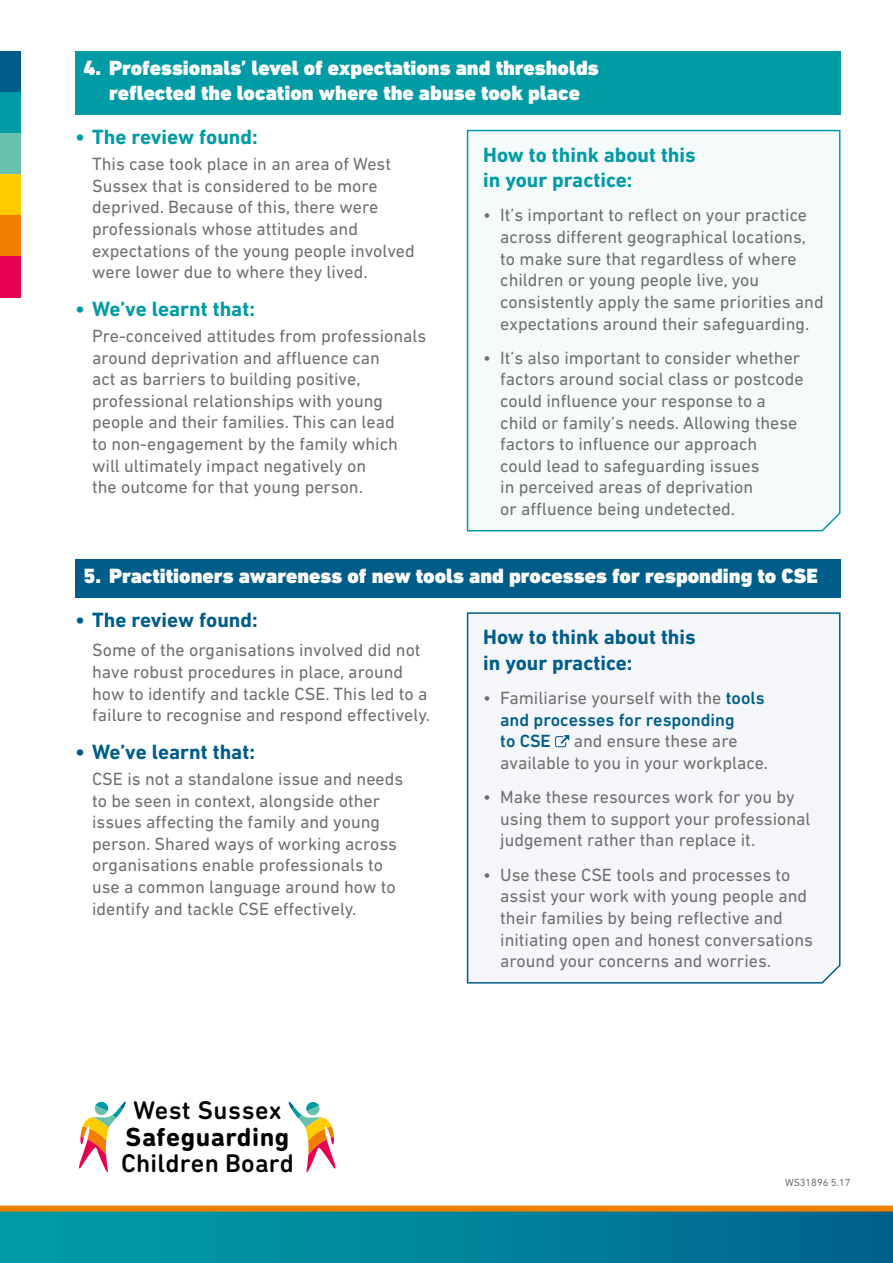
<style>
.page{position:relative;width:893px;height:1263px;background:#fff}
.page>*{position:absolute;margin:0;border:0;box-sizing:border-box;transform-origin:0 0}
.t1{font:700 26.55px "DIN Next Rounded LT Pro";letter-spacing:.02em;color:#010202}
.t2{font:500 25.95px "DIN Next Rounded LT Pro";letter-spacing:.02em;color:#010202}
.t3{font:900 21px/25.2px "DIN Next LT Pro";color:#fff;text-align:center}
.t4{font:700 21px/25.2px "DIN Next LT Pro";color:#009ba4}
.t5{font:700 21px/25.2px "DIN Next LT Pro";color:#005d8a}
.t6{font:18px/21.6px "DIN Next LT Pro";color:#706f6f}
.t7{font:500 18px/21.6px "DIN Next LT Pro";color:#005d8a}
.t8{font:10.5px "DIN Next LT Pro";color:#706f6f}
.s1{font-weight:400;color:#706f6f}
</style>
<div class="page">
<div style="left:0;top:51px;width:20px;height:41px;background:#005d8a"></div>
<div style="left:0;top:92px;width:20px;height:41px;background:#009ba4"></div>
<div style="left:0;top:133px;width:20px;height:41px;background:#69c0ac"></div>
<div style="left:0;top:174px;width:20px;height:41px;background:#fc0"></div>
<div style="left:0;top:215px;width:20px;height:42px;background:#f07f00"></div>
<div style="left:0;top:257px;width:20px;height:41px;background:#e50051"></div>
<div style="left:0;top:1211px;width:893px;height:52px;background:linear-gradient(to right,#00a1a7,#00648f)"></div>
<div style="left:0;top:1205px;width:893px;height:6px;background:#f07f00"></div>
<div style="left:75px;top:51px;width:765px;height:64px;background:#009ba4"></div>
<div style="left:75px;top:559px;width:765px;height:38px;background:#005d8a"></div>
<div style="left:466px;top:612px;width:375px;height:372px;background:#f5f6fa"></div>
<div style="left:466px;top:129px;width:375px;height:403px;background:#f5fafb"></div>
<svg style="left:79px;top:1101px;width:47px;height:72px"></svg>
<svg style="left:288px;top:1101px;width:48px;height:72px"></svg>
<p class="t3" style="left:84px;top:56px;width:517px">4. Professionals’ level of expectations and thresholds reflected the location where the abuse took place</p>
<p class="t4" style="left:75px;top:124px;width:184px">• The review found:</p>
<p class="t6" style="left:92px;top:153px;width:324px">This case took place in an area of West Sussex that is considered to be more deprived. Because of this, there were professionals whose attitudes and expectations of the young people involved were lower due to where they lived.</p>
<p class="t4" style="left:75px;top:296px;width:181px">• We’ve learnt that:</p>
<p class="t6" style="left:92px;top:325px;width:336px">Pre-conceived attitudes from professionals around deprivation and affluence can<br>act as barriers to building positive, professional relationships with young people and their families. This can lead<br>to non-engagement by the family which will ultimately impact negatively on<br>the outcome for that young person.</p>
<p class="t4" style="left:483px;top:142px;width:214px">How to think about this in your practice:</p>
<p class="t6" style="left:500px;top:204px;width:325px;text-indent:-17px">• It’s important to reflect on your practice across different geographical locations, to make sure that regardless of where children or young people live, you consistently apply the same priorities and expectations around their safeguarding.</p>
<p class="t6" style="left:500px;top:347px;width:305px;text-indent:-17px">• It’s also important to consider whether factors around social class or postcode could influence your response to a child or family’s needs. Allowing these factors to influence our approach<br>could lead to safeguarding issues<br>in perceived areas of deprivation<br>or affluence being undetected.</p>
<p class="t3" style="left:84px;top:564px;width:736px">5. Practitioners awareness of new tools and processes for responding to CSE</p>
<p class="t5" style="left:75px;top:607px;width:184px">• The review found:</p>
<p class="t6" style="left:92px;top:639px;width:339px">Some of the organisations involved did not have robust procedures in place, around how to identify and tackle CSE. This led to a failure to recognise and respond effectively.</p>
<p class="t5" style="left:75px;top:739px;width:181px">• We’ve learnt that:</p>
<p class="t6" style="left:92px;top:768px;width:313px">CSE is not a standalone issue and needs to be seen in context, alongside other issues affecting the family and young person. Shared ways of working across organisations enable professionals to use a common language around how to identify and tackle CSE effectively.</p>
<p class="t5" style="left:483px;top:625px;width:214px">How to think about this in your practice:</p>
<p class="t7" style="left:500px;top:687px;width:266px;text-indent:-17px"><span class="s1">• Familiarise yourself with the</span> tools and processes for responding<br>to CSE</p>
<p class="t6" style="left:500px;top:730px;width:269px;text-indent:73px">and ensure these are available to you in your workplace.</p>
<p class="t6" style="left:500px;top:786px;width:312px;text-indent:-17px">• Make these resources work for you by using them to support your professional judgement rather than replace it.</p>
<p class="t6" style="left:500px;top:864px;width:314px;text-indent:-17px">• Use these CSE tools and processes to assist your work with young people and their families by being reflective and initiating open and honest conversations around your concerns and worries.</p>
<p class="t2" style="left:133px;top:1095px;width:150px">West Sussex</p>
<p class="t1" style="left:126px;top:1121px;width:165px">Safeguarding</p>
<p class="t2" style="left:121px;top:1148px;width:174px">Children Board</p>
<p class="t8" style="left:785px;top:1176px;width:67px">WS31896 5.17</p>
</div>
